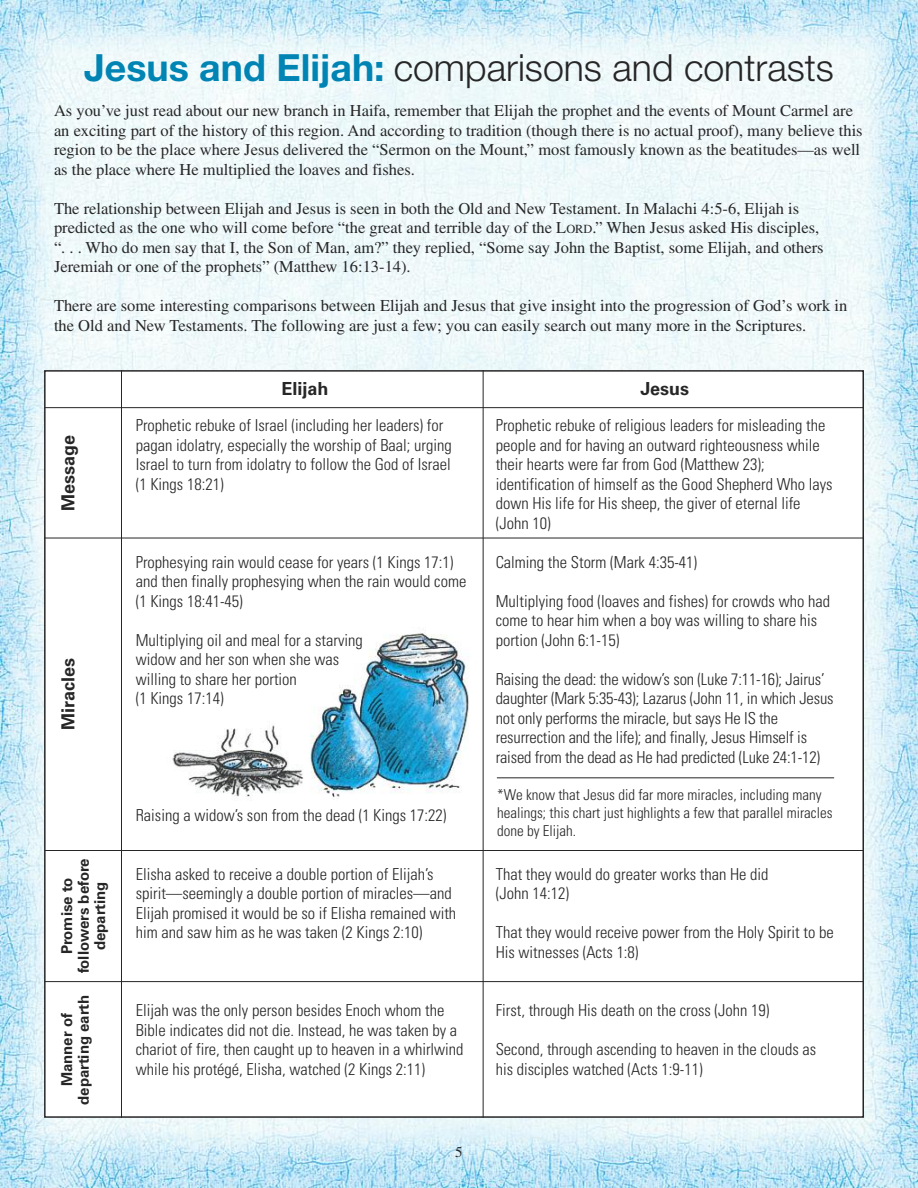
<style>
.page{position:relative;width:918px;height:1188px;background:#fff}
.page>*{position:absolute;margin:0;border:0;box-sizing:border-box;transform-origin:0 0}
.t1{font:300 37.5px "Helvetica Neue";color:#272627}
.t2{font:700 18px "Univers";color:#272627}
.t3{font:300 condensed 16.5px/19.5px "Univers";color:#272627}
.t4{font:16.5px/19.5px "Times";color:#272627}
.t5{font:300 condensed 15px/18px "Univers";color:#272627}
.t6{font:700 15px/16.5px "Univers";color:#272627;text-align:center}
.t7{font:15px "Times";color:#272627}
.s1{font-weight:700;color:#0084b3}
.s2{font-size:12.3px}
</style>
<div class="page">
<img style="left:0;top:0;width:918px;height:1188px">
<div style="left:45px;top:371px;width:818px;height:746px;background:#fff"></div>
<hr style="left:44px;top:538px;width:820px;height:1px;background:#272627">
<hr style="left:45px;top:407px;width:819px;height:1px;background:#272627">
<hr style="left:45px;top:850px;width:819px;height:1px;background:#272627">
<hr style="left:44px;top:981px;width:820px;height:1px;background:#272627">
<hr style="left:497px;top:778px;width:337px;height:1px;background:#272627">
<hr style="left:121px;top:370px;width:1px;height:748px;background:#272627">
<hr style="left:483px;top:370px;width:1px;height:748px;background:#272627">
<img style="left:172px;top:630px;width:297px;height:170px">
<h1 class="t1" style="left:84px;top:45px;width:752px"><span class="s1">Jesus and Elijah:</span> comparisons and contrasts</h1>
<p class="t4" style="left:54px;top:103px;width:810px">As you’ve just read about our new branch in Haifa, remember that Elijah the prophet and the events of Mount Carmel are an exciting part of the history of this region. And according to tradition (though there is no actual proof), many believe this region to be the place where Jesus delivered the “Sermon on the Mount,” most famously known as the beatitudes—as well as the place where He multiplied the loaves and fishes.</p>
<p class="t4" style="left:54px;top:200px;width:771px">The relationship between Elijah and Jesus is seen in both the Old and New Testament. In Malachi 4:5-6, Elijah is predicted as the one who will come before “the great and terrible day of the L<span class="s2">ORD</span>.” When Jesus asked His disciples, “. . . Who do men say that I, the Son of Man, am?” they replied, “Some say John the Baptist, some Elijah, and others Jeremiah or one of the prophets” (Matthew 16:13-14).</p>
<p class="t4" style="left:54px;top:298px;width:795px">There are some interesting comparisons between Elijah and Jesus that give insight into the progression of God’s work in the Old and New Testaments. The following are just a few; you can easily search out many more in the Scriptures.</p>
<p class="t2" style="left:62px;top:511px;width:77px;rotate:-90deg">Message</p>
<p class="t2" style="left:62px;top:730px;width:73px;rotate:-90deg">Miracles</p>
<p class="t2" style="left:281px;top:382px;width:48px">Elijah</p>
<p class="t3" style="left:136px;top:417px;width:318px">Prophetic rebuke of Israel (including her leaders) for pagan idolatry, especially the worship of Baal; urging Israel to turn from idolatry to follow the God of Israel (1 Kings 18:21)</p>
<p class="t3" style="left:136px;top:554px;width:332px">Prophesying rain would cease for years (1 Kings 17:1) and then finally prophesying when the rain would come (1 Kings 18:41-45)</p>
<p class="t3" style="left:136px;top:632px;width:229px">Multiplying oil and meal for a starving widow and her son when she was willing to share her portion<br>(1 Kings 17:14)</p>
<p class="t6" style="left:60px;top:973px;width:116px;rotate:-90deg">Promise to followers before departing</p>
<p class="t6" style="left:60px;top:1105px;width:112px;rotate:-90deg">Manner of departing earth</p>
<p class="t3" style="left:136px;top:807px;width:312px">Raising a widow’s son from the dead (1 Kings 17:22)</p>
<p class="t3" style="left:136px;top:866px;width:322px">Elisha asked to receive a double portion of Elijah’s spirit—seemingly a double portion of miracles—and Elijah promised it would be so if Elisha remained with him and saw him as he was taken (2 Kings 2:10)</p>
<p class="t3" style="left:136px;top:1002px;width:329px">Elijah was the only person besides Enoch whom the Bible indicates did not die. Instead, he was taken by a chariot of fire, then caught up to heaven in a whirlwind while his protégé, Elisha, watched (2 Kings 2:11)</p>
<p class="t7" style="left:455px;top:1146px;width:9px">5</p>
<p class="t2" style="left:641px;top:382px;width:50px">Jesus</p>
<p class="t3" style="left:496px;top:417px;width:338px">Prophetic rebuke of religious leaders for misleading the people and for having an outward righteousness while their hearts were far from God (Matthew 23); identification of himself as the Good Shepherd Who lays down His life for His sheep, the giver of eternal life (John 10)</p>
<p class="t3" style="left:496px;top:554px;width:203px">Calming the Storm (Mark 4:35-41)</p>
<p class="t3" style="left:496px;top:593px;width:336px">Multiplying food (loaves and fishes) for crowds who had come to hear him when a boy was willing to share his portion (John 6:1-15)</p>
<p class="t3" style="left:496px;top:671px;width:339px">Raising the dead: the widow’s son (Luke 7:11-16); Jairus’ daughter (Mark 5:35-43); Lazarus (John 11, in which Jesus not only performs the miracle, but says He IS the resurrection and the life); and finally, Jesus Himself is raised from the dead as He had predicted (Luke 24:1-12)</p>
<p class="t5" style="left:497px;top:787px;width:337px">*We know that Jesus did far more miracles, including many healings; this chart just highlights a few that parallel miracles done by Elijah.</p>
<p class="t3" style="left:496px;top:866px;width:274px">That they would do greater works than He did (John 14:12)</p>
<p class="t3" style="left:496px;top:924px;width:339px">That they would receive power from the Holy Spirit to be<br>His witnesses (Acts 1:8)</p>
<p class="t3" style="left:496px;top:1002px;width:275px">First, through His death on the cross (John 19)</p>
<p class="t3" style="left:496px;top:1041px;width:322px">Second, through ascending to heaven in the clouds as his disciples watched (Acts 1:9-11)</p>
</div>
